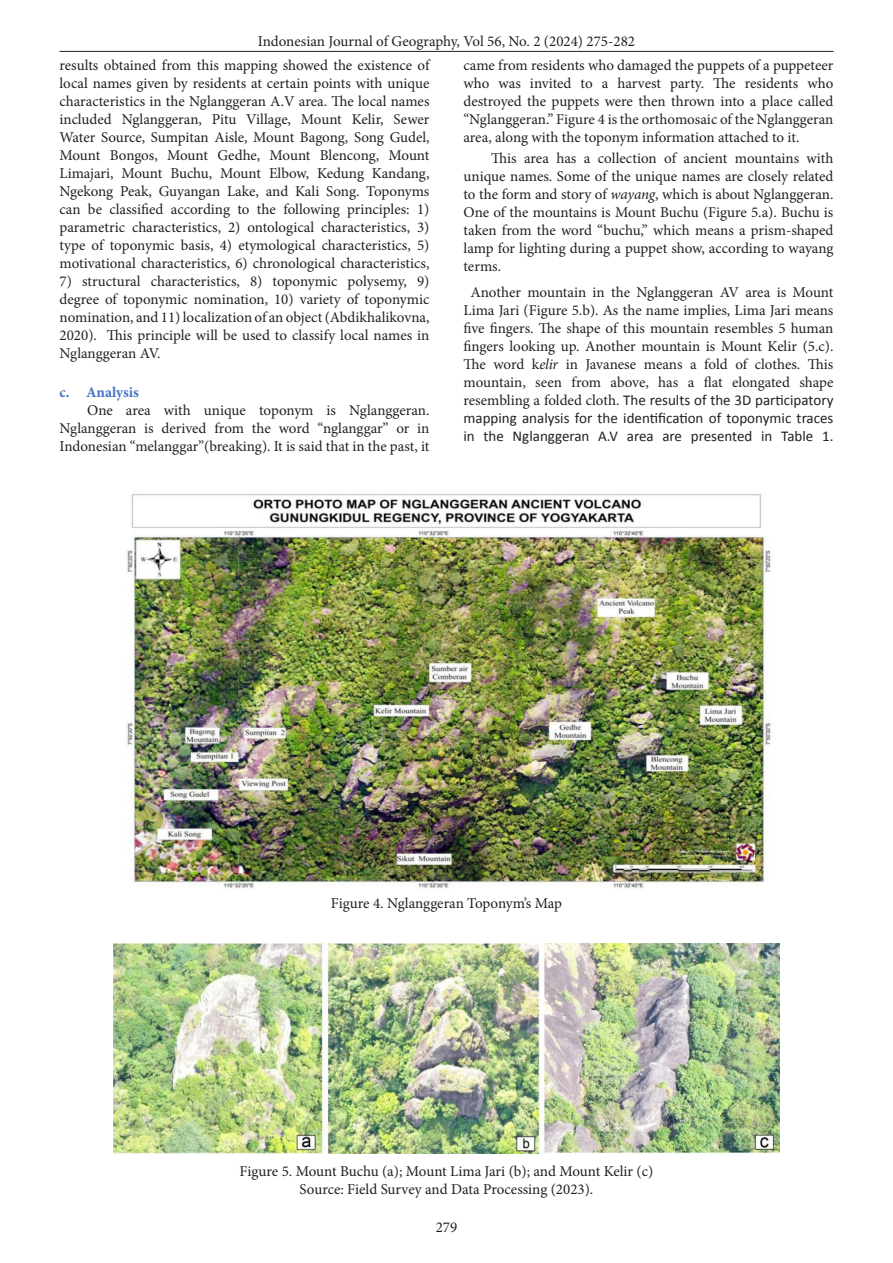
<style>
.page{position:relative;width:893px;height:1263px;background:#fff}
.page>*{position:absolute;margin:0;border:0;box-sizing:border-box;transform-origin:0 0}
.Teks{font:15px/18px "Minion Pro";color:#231f20;text-align:justify}
.t1{font:15px/18px "Minion Pro";letter-spacing:-.005em;color:#202124;text-align:center}
.Center{font:15px "Minion Pro";letter-spacing:-.005em;color:#231f20}
.Sub_Bab{font:700 15px "Minion Pro";color:#4472c4}
.s1{color:#202124}
.s2{font-style:italic}
.s3{font-family:"Calibri";color:#231f20}
</style>
<div class="page">
<hr style="left:60px;top:51px;width:773px;height:1px;background:#231f20">
<img style="left:126px;top:494px;width:645px;height:395px">
<img style="left:113px;top:943px;width:667px;height:210px">
<p class="Teks" style="left:60px;top:30px;width:577px;line-height:24px;text-indent:198px">Indonesian Journal of Geography, Vol 56, No. 2 (2024) 275-282 results obtained from this mapping showed the existence of</p>
<p class="Teks" style="left:60px;top:75px;width:371px">local names given by residents at certain points with unique characteristics in the Nglanggeran A.V area. The local names included Nglanggeran, Pitu Village, Mount Kelir, Sewer Water Source, Sumpitan Aisle, Mount Bagong, Song Gudel, Mount Bongos, Mount Gedhe, Mount Blencong, Mount Limajari, Mount Buchu, Mount Elbow, Kedung Kandang, Ngekong Peak, Guyangan Lake, and Kali Song. Toponyms can be classified according to the following principles: 1) parametric characteristics, 2) ontological characteristics, 3) type of toponymic basis, 4) etymological characteristics, 5) motivational characteristics, 6) chronological characteristics,</p>
<p class="Teks" style="left:60px;top:273px;width:371px">7) structural characteristics, 8) toponymic polysemy, 9) degree of toponymic nomination, 10) variety of toponymic nomination, and 11) localization of an object (Abdikhalikovna, 2020). Th<span class="s1">is principle will be used to classify local names in Nglanggeran AV.</span></p>
<p class="Sub_Bab" style="left:60px;top:381px;width:81px">c. Analysis</p>
<p class="Teks" style="left:60px;top:401px;width:371px;text-indent:28px"><span class="s1">One area with unique toponym is Nglanggeran.<br>Nglanggeran is d</span>erived from the word “nglanggar” or in Indonesian “melanggar”(breaking). It is said that in the past, it</p>
<p class="Teks" style="left:463px;top:57px;width:371px">came from residents who damaged the puppets of a puppeteer who was invited to a harvest party. The residents who destroyed the puppets were then thrown into a place called “Nglanggeran.” <span class="s1">Figure 4 is the orthomosaic of the Nglanggeran area, along with the toponym information attached to it.</span></p>
<p class="Teks" style="left:463px;top:149px;width:371px;text-indent:28px">This area has a collection of ancient mountains with unique names. Some of the unique names are closely related to the form and story of <span class="s2">wayang</span>, which is about Nglanggeran.<br>One of the mountains is Mount Buchu (Figure 5.a). Buchu is taken from the word “buchu,” which means a prism-shaped lamp for lighting during a puppet show, according to wayang terms.</p>
<p class="t1" style="left:463px;top:284px;width:371px">Another mountain in the Nglanggeran AV area is Mount Lima Jari (Figure 5.b). As the name implies, Lima Jari means five fingers. The shape of this mountain resembles 5 human fingers looking up. Another mountain is Mount Kelir (5.c).<br>The word k<span class="s2">elir</span> in Javanese means a fold of clothes. This mountain, seen from above, has a flat elongated shape resembling a folded cloth. <span class="s3">The results of the 3D participatory mapping analysis for the identification of toponymic traces in the Nglanggeran A.V area are presented in Table 1.</span></p>
<p class="Center" style="left:331px;top:893px;width:233px">Figure 4. Nglanggeran Toponym’s Map</p>
<p class="Center" style="left:240px;top:1161px;width:415px">Figure 5. Mount Buchu (a); Mount Lima Jari (b); and Mount Kelir (c)</p>
<p class="Center" style="left:300px;top:1179px;width:295px">Source: Field Survey and Data Processing (2023).</p>
<p class="Teks" style="left:436px;top:1218px;width:23px">279</p>
</div>
